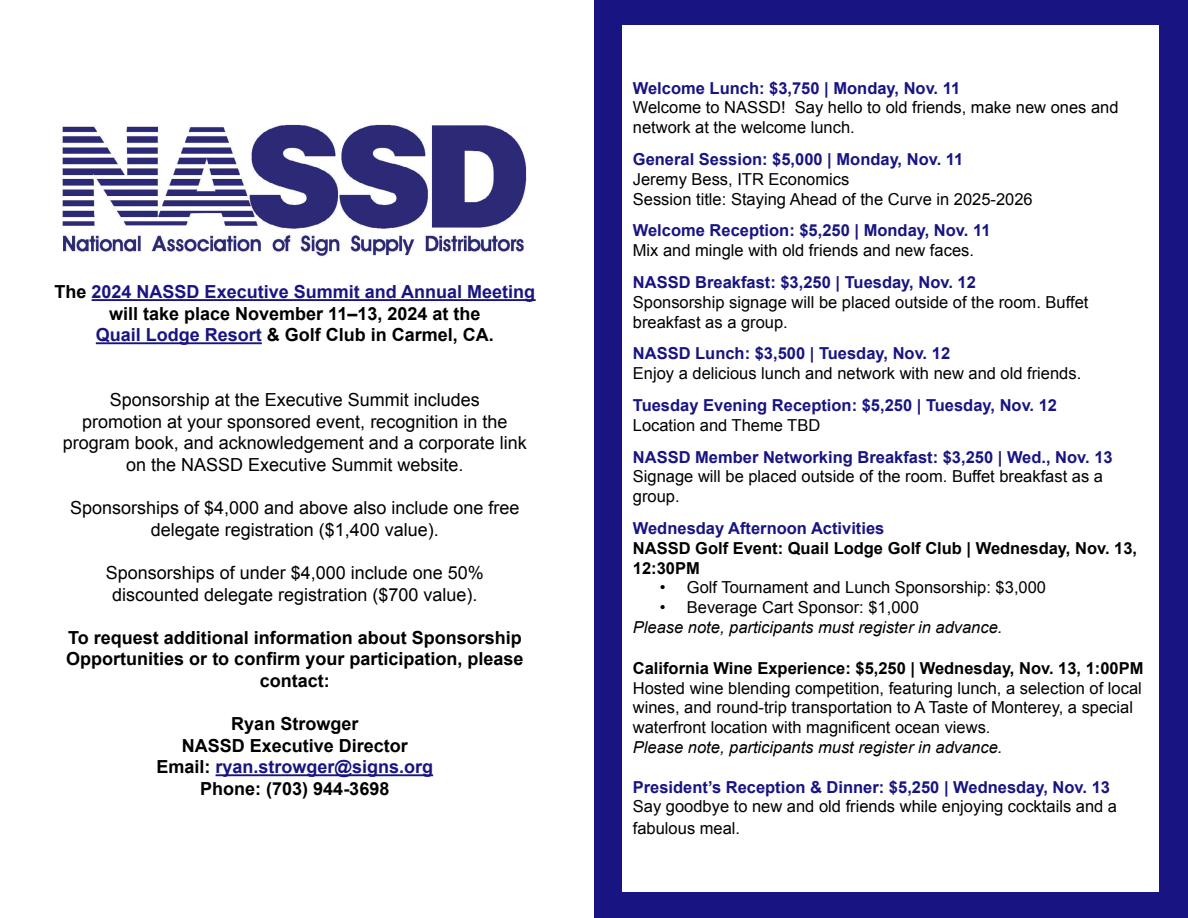
<style>
.page{position:relative;width:1188px;height:918px;background:#fff}
.page>*{position:absolute;margin:0;border:0;box-sizing:border-box;transform-origin:0 0}
.t1{font:18px/21.6px "Arial";color:#000;text-align:center}
.t2{font:700 18px/21.6px "Arial";color:#000;text-align:center}
.t3{font:16.5px/19.8px "Arial";color:#000}
.t4{font:700 16.5px "Arial";color:#181482}
.t5{font:700 16.5px/19.8px "Arial";color:#000}
.t6{font:italic 16.5px "Arial";color:#000}
.s1{color:#181482}
</style>
<div class="page">
<div style="left:594px;top:0;width:594px;height:918px;background:#181482"></div>
<img style="left:62px;top:124px;width:465px;height:132px">
<hr style="left:92px;top:299px;width:444px;height:2px;background:#181482">
<hr style="left:96px;top:342px;width:166px;height:2px;background:#181482">
<hr style="left:216px;top:774px;width:217px;height:2px;background:#181482">
<div style="left:623px;top:26px;width:536px;height:866px;background:#fff"></div>
<p class="t2" style="left:55px;top:282px;width:482px">The <span class="s1">2024 NASSD Executive Summit and Annual Meeting </span>will take place November 11–13, 2024 at the<br><span class="s1">Quail Lodge Resort</span> &amp; Golf Club in Carmel, CA.</p>
<p class="t1" style="left:63px;top:389px;width:466px">Sponsorship at the Executive Summit includes<br>promotion at your sponsored event, recognition in the program book, and acknowledgement and a corporate link on the NASSD Executive Summit website.</p>
<p class="t1" style="left:70px;top:497px;width:451px">Sponsorships of $4,000 and above also include one free delegate registration ($1,400 value).</p>
<p class="t1" style="left:106px;top:562px;width:380px">Sponsorships of under $4,000 include one 50% discounted delegate registration ($700 value).</p>
<p class="t2" style="left:66px;top:627px;width:459px">To request additional information about Sponsorship<br>Opportunities or to confirm your participation, please contact:</p>
<p class="t2" style="left:157px;top:714px;width:278px">Ryan Strowger<br>NASSD Executive Director<br>Email: <span class="s1">ryan.strowger@signs.org<br></span>Phone: (703) 944-3698</p>
<p class="t4" style="left:633px;top:77px;width:329px">Welcome Lunch: $3,750 | Monday, Nov. 11</p>
<p class="t3" style="left:633px;top:98px;width:487px">Welcome to NASSD! Say hello to old friends, make new ones and network at the welcome lunch.</p>
<p class="t4" style="left:633px;top:148px;width:332px">General Session: $5,000 | Monday, Nov. 11</p>
<p class="t3" style="left:633px;top:169px;width:401px">Jeremy Bess, ITR Economics<br>Session title: Staying Ahead of the Curve in 2025-2026</p>
<p class="t4" style="left:633px;top:220px;width:359px">Welcome Reception: $5,250 | Monday, Nov. 11</p>
<p class="t3" style="left:633px;top:241px;width:343px">Mix and mingle with old friends and new faces.</p>
<p class="t4" style="left:633px;top:271px;width:345px">NASSD Breakfast: $3,250 | Tuesday, Nov. 12</p>
<p class="t3" style="left:633px;top:292px;width:457px">Sponsorship signage will be placed outside of the room. Buffet breakfast as a group.</p>
<p class="t4" style="left:633px;top:343px;width:319px">NASSD Lunch: $3,500 | Tuesday, Nov. 12</p>
<p class="t3" style="left:633px;top:364px;width:450px">Enjoy a delicious lunch and network with new and old friends.</p>
<p class="t4" style="left:633px;top:394px;width:426px">Tuesday Evening Reception: $5,250 | Tuesday, Nov. 12</p>
<p class="t3" style="left:633px;top:415px;width:189px">Location and Theme TBD</p>
<p class="t4" style="left:633px;top:446px;width:481px">NASSD Member Networking Breakfast: $3,250 | Wed., Nov. 13</p>
<p class="t3" style="left:633px;top:467px;width:472px">Signage will be placed outside of the room. Buffet breakfast as a group.</p>
<p class="t4" style="left:633px;top:517px;width:253px">Wednesday Afternoon Activities</p>
<p class="t5" style="left:633px;top:539px;width:506px">NASSD Golf Event: Quail Lodge Golf Club | Wednesday, Nov. 13,<br>12:30PM</p>
<p class="t3" style="left:660px;top:578px;width:388px">• Golf Tournament and Lunch Sponsorship: $3,000</p>
<p class="t3" style="left:660px;top:598px;width:261px">• Beverage Cart Sponsor: $1,000</p>
<p class="t6" style="left:633px;top:616px;width:371px">Please note, participants must register in advance.</p>
<p class="t5" style="left:633px;top:659px;width:512px">California Wine Experience: $5,250 | Wednesday, Nov. 13, 1:00PM</p>
<p class="t3" style="left:633px;top:678px;width:510px">Hosted wine blending competition, featuring lunch, a selection of local wines, and round-trip transportation to A Taste of Monterey, a special waterfront location with magnificent ocean views.</p>
<p class="t6" style="left:633px;top:736px;width:371px">Please note, participants must register in advance.</p>
<p class="t4" style="left:633px;top:776px;width:479px">President’s Reception &amp; Dinner: $5,250 | Wednesday, Nov. 13</p>
<p class="t3" style="left:633px;top:796px;width:486px;line-height:21.6px">Say goodbye to new and old friends while enjoying cocktails and a fabulous meal.</p>
</div>
